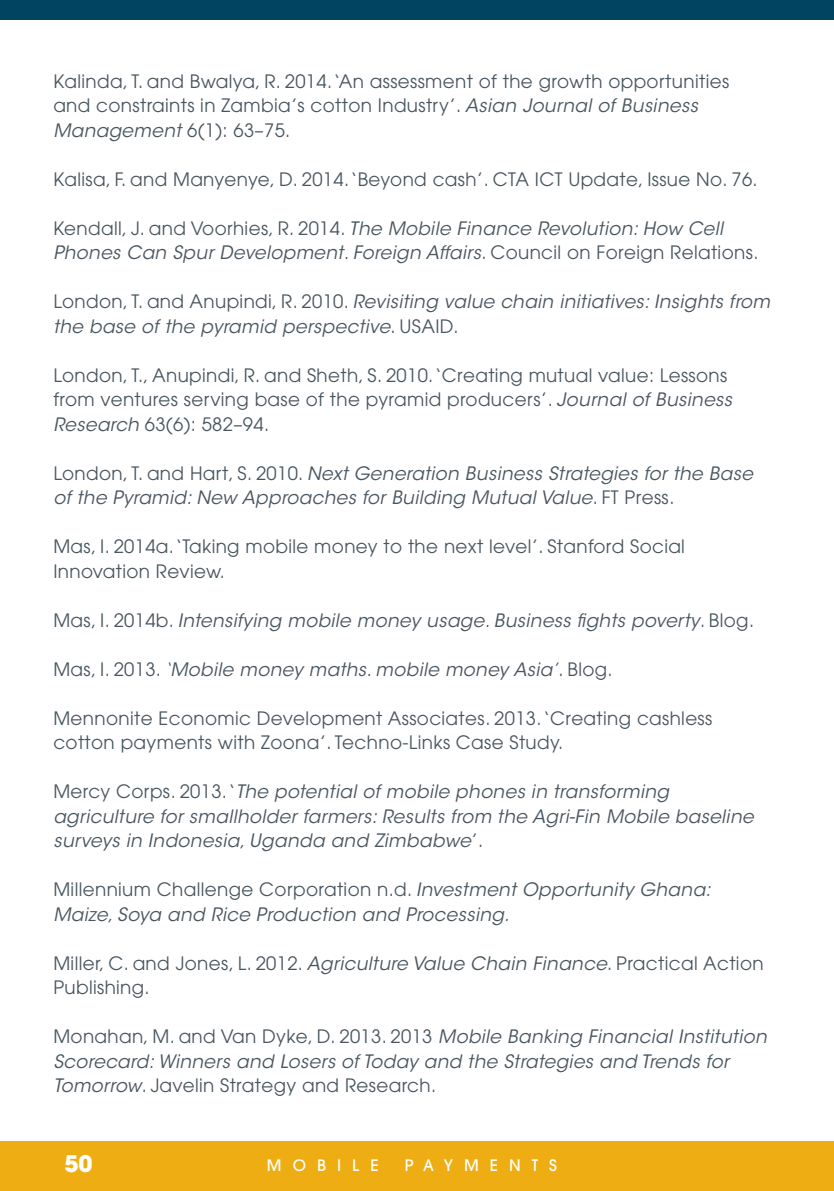
<style>
.page{position:relative;width:834px;height:1191px;background:#fff}
.page>*{position:absolute;margin:0;border:0;box-sizing:border-box;transform-origin:0 0}
.t1{font:700 22.75px "ITC Avant Garde Std";color:#fff}
.t2{font:italic 18.38px/24.5px "ITC Avant Garde Std";letter-spacing:.02em;color:#48565f}
.t3{font:18.38px/24.5px "Avant Garde";letter-spacing:.02em;color:#48565f}
.t4{font:500 15.75px "Avant Garde";letter-spacing:.7em;color:#fff}
.s1{font-family:"ITC Avant Garde Std";font-style:italic}
.s2{font-family:"Avant Garde";font-style:normal}
</style>
<div class="page">
<div style="left:0;top:1141px;width:833px;height:50px;background:#eeae13"></div>
<div style="left:0;top:0;width:833px;height:20px;background:#004461"></div>
<p class="t3" style="left:53px;top:69px;width:677px">Kalinda, T. and Bwalya, R. 2014. ‘An assessment of the growth opportunities and constraints in Zambia’s cotton Industry’. <span class="s1">Asian Journal of Business<br>Management</span> 6(1): 63–75.</p>
<p class="t3" style="left:53px;top:167px;width:705px">Kalisa, F. and Manyenye, D. 2014. ‘Beyond cash’. CTA ICT Update, Issue No. 76.</p>
<p class="t2" style="left:53px;top:216px;width:706px"><span class="s2">Kendall, J. and Voorhies, R. 2014.</span> The Mobile Finance Revolution: How Cell<br>Phones Can Spur Development. Foreign Affairs<span class="s2">. Council on Foreign Relations.</span></p>
<p class="t2" style="left:53px;top:290px;width:718px"><span class="s2">London, T. and Anupindi, R. 2010.</span> Revisiting value chain initiatives: Insights from the base of the pyramid perspective<span class="s2">. USAID.</span></p>
<p class="t3" style="left:53px;top:363px;width:680px">London, T., Anupindi, R. and Sheth, S. 2010. ‘Creating mutual value: Lessons from ventures serving base of the pyramid producers’. <span class="s1">Journal of Business<br>Research</span> 63(6): 582–94.</p>
<p class="t2" style="left:53px;top:461px;width:701px"><span class="s2">London, T. and Hart, S. 2010.</span> Next Generation Business Strategies for the Base of the Pyramid: New Approaches for Building Mutual Value<span class="s2">. FT Press.</span></p>
<p class="t3" style="left:53px;top:534px;width:633px">Mas, I. 2014a. ‘Taking mobile money to the next level’. Stanford Social<br>Innovation Review.</p>
<p class="t2" style="left:53px;top:608px;width:702px"><span class="s2">Mas, I. 2014b.</span> Intensifying mobile money usage. Business fights poverty<span class="s2">. Blog.</span></p>
<p class="t2" style="left:53px;top:657px;width:560px"><span class="s2">Mas, I. 2013.</span> ‘Mobile money maths. mobile money Asia’<span class="s2">. Blog.</span></p>
<p class="t3" style="left:53px;top:706px;width:660px">Mennonite Economic Development Associates. 2013. ‘Creating cashless cotton payments with Zoona’. Techno-Links Case Study.</p>
<p class="t2" style="left:53px;top:780px;width:701px"><span class="s2">Mercy Corps. 2013. ‘</span>The potential of mobile phones in transforming agriculture for smallholder farmers: Results from the Agri-Fin Mobile baseline surveys in Indonesia, Uganda and Zimbabwe<span class="s2">’.</span></p>
<p class="t3" style="left:53px;top:877px;width:659px">Millennium Challenge Corporation n.d. <span class="s1">Investment Opportunity Ghana:</span></p>
<p class="t2" style="left:53px;top:902px;width:457px">Maize, Soya and Rice Production and Processing.</p>
<p class="t3" style="left:53px;top:951px;width:711px">Miller, C. and Jones, L. 2012. <span class="s1">Agriculture Value Chain Finance</span>. Practical Action<br>Publishing.</p>
<p class="t2" style="left:53px;top:1025px;width:714px"><span class="s2">Monahan, M. and Van Dyke, D. 2013. 2013</span> Mobile Banking Financial Institution<br>Scorecard: Winners and Losers of Today and the Strategies and Trends for</p>
<p class="t3" style="left:53px;top:1073px;width:384px"><span class="s1">Tomorrow</span>. Javelin Strategy and Research.</p>
<p class="t1" style="left:64px;top:1149px;width:30px">50</p>
<p class="t4" style="left:267px;top:1155px;width:113px">MOBILE</p>
<p class="t4" style="left:405px;top:1155px;width:154px">PAYM ENTS</p>
</div>
